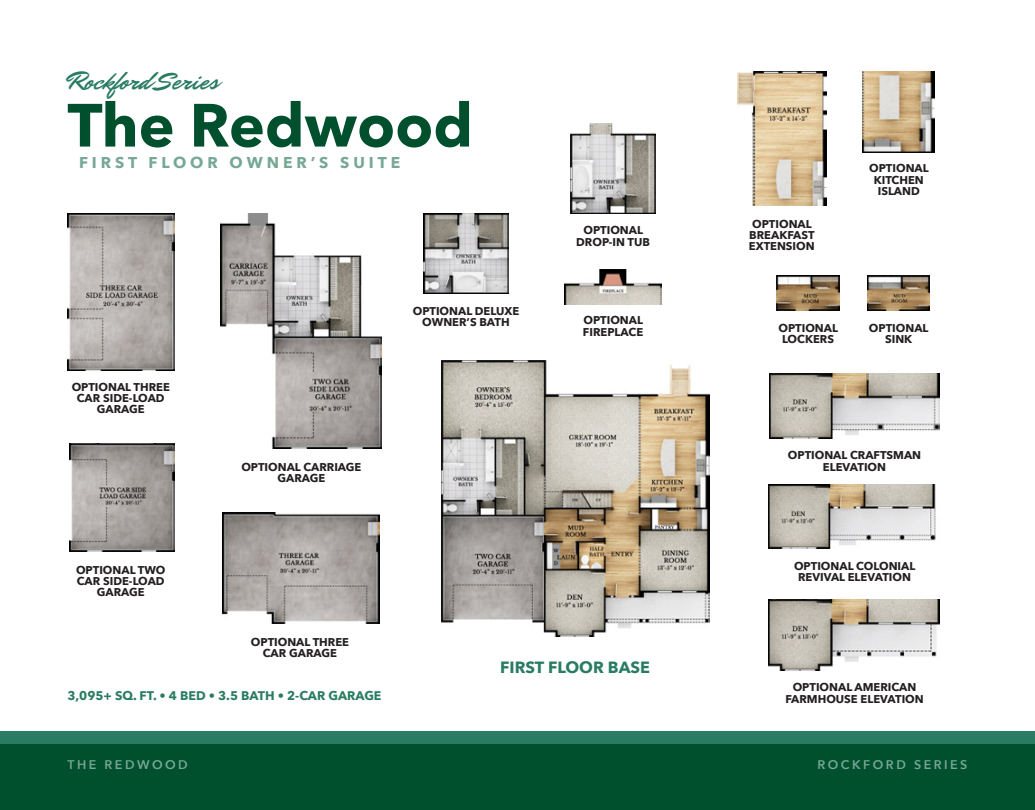
<style>
.page{position:relative;width:1035px;height:810px;background:#fff}
.page>*{position:absolute;margin:0;border:0;box-sizing:border-box;transform-origin:0 0}
.t1{font:700 60.25px "Avenir Next";color:#00502e}
.t2{font:25.62px "Mr Dafoe";color:#297c62}
.t3{font:700 16.25px "Avenir Next";color:#297c62}
.t4{font:700 15.62px "Avenir Next";letter-spacing:.25em;color:#77a795}
.t5{font:700 12.5px "Avenir Next";color:#297c62}
.t6{font:600 12.5px "Avenir Next";letter-spacing:.2em;color:#77a795}
.t7{font:700 11.25px/11.1px "Avenir Next";color:#231f20;text-align:center}
</style>
<div class="page">
<img style="left:441px;top:361px;width:268px;height:276px">
<div style="left:0;top:731px;width:1035px;height:79px;background:#297c62"></div>
<div style="left:0;top:744px;width:1035px;height:66px;background:#00502e"></div>
<img style="left:564px;top:270px;width:98px;height:35px">
<img style="left:777px;top:275px;width:62px;height:36px">
<img style="left:867px;top:276px;width:62px;height:35px">
<img style="left:737px;top:72px;width:90px;height:133px">
<img style="left:863px;top:72px;width:72px;height:81px">
<img style="left:68px;top:214px;width:106px;height:157px">
<img style="left:423px;top:214px;width:86px;height:79px">
<img style="left:570px;top:123px;width:86px;height:91px">
<img style="left:221px;top:214px;width:161px;height:235px">
<img style="left:769px;top:373px;width:171px;height:65px">
<img style="left:769px;top:485px;width:167px;height:63px">
<img style="left:769px;top:599px;width:171px;height:71px">
<img style="left:69px;top:443px;width:105px;height:109px">
<img style="left:223px;top:513px;width:156px;height:111px">
<p class="t2" style="left:68px;top:64px;width:153px">Rockford Series</p>
<p class="t1" style="left:68px;top:73px;width:407px">The Redwood</p>
<p class="t4" style="left:79px;top:149px;width:323px">FIRST FLOOR OWNER’S SUITE</p>
<p class="t7" style="left:72px;top:381px;width:100px">OPTIONAL THREE<br>CAR SIDE-LOAD<br>GARAGE</p>
<p class="t7" style="left:76px;top:564px;width:91px">OPTIONAL TWO<br>CAR SIDE-LOAD<br>GARAGE</p>
<p class="t7" style="left:413px;top:305px;width:108px">OPTIONAL DELUXE<br>OWNER’S BATH</p>
<p class="t7" style="left:241px;top:461px;width:122px">OPTIONAL CARRIAGE<br>GARAGE</p>
<p class="t7" style="left:251px;top:636px;width:100px">OPTIONAL THREE<br>CAR GARAGE</p>
<p class="t7" style="left:576px;top:225px;width:75px">OPTIONAL<br>DROP-IN TUB</p>
<p class="t7" style="left:749px;top:218px;width:67px;text-align:left">OPTIONAL<br>BREAKFAST<br>EXTENSION</p>
<p class="t7" style="left:869px;top:163px;width:61px">OPTIONAL<br>KITCHEN<br>ISLAND</p>
<p class="t7" style="left:583px;top:315px;width:62px;text-align:left">OPTIONAL<br>FIREPLACE</p>
<p class="t7" style="left:778px;top:322px;width:61px">OPTIONAL<br>LOCKERS</p>
<p class="t7" style="left:869px;top:322px;width:61px">OPTIONAL<br>SINK</p>
<p class="t7" style="left:788px;top:450px;width:135px">OPTIONAL CRAFTSMAN<br>ELEVATION</p>
<p class="t7" style="left:794px;top:560px;width:123px">OPTIONAL COLONIAL<br>REVIVAL ELEVATION</p>
<p class="t5" style="left:68px;top:685px;width:316px">3,095+ SQ. FT. • 4 BED • 3.5 BATH • 2-CAR GARAGE</p>
<p class="t3" style="left:500px;top:653px;width:151px">FIRST FLOOR BASE</p>
<p class="t7" style="left:785px;top:682px;width:140px">OPTIONAL AMERICAN<br>FARMHOUSE ELEVATION</p>
<p class="t6" style="left:68px;top:754px;width:122px">THE REDWOOD</p>
<p class="t6" style="left:817px;top:754px;width:152px">ROCKFORD SERIES</p>
</div>
